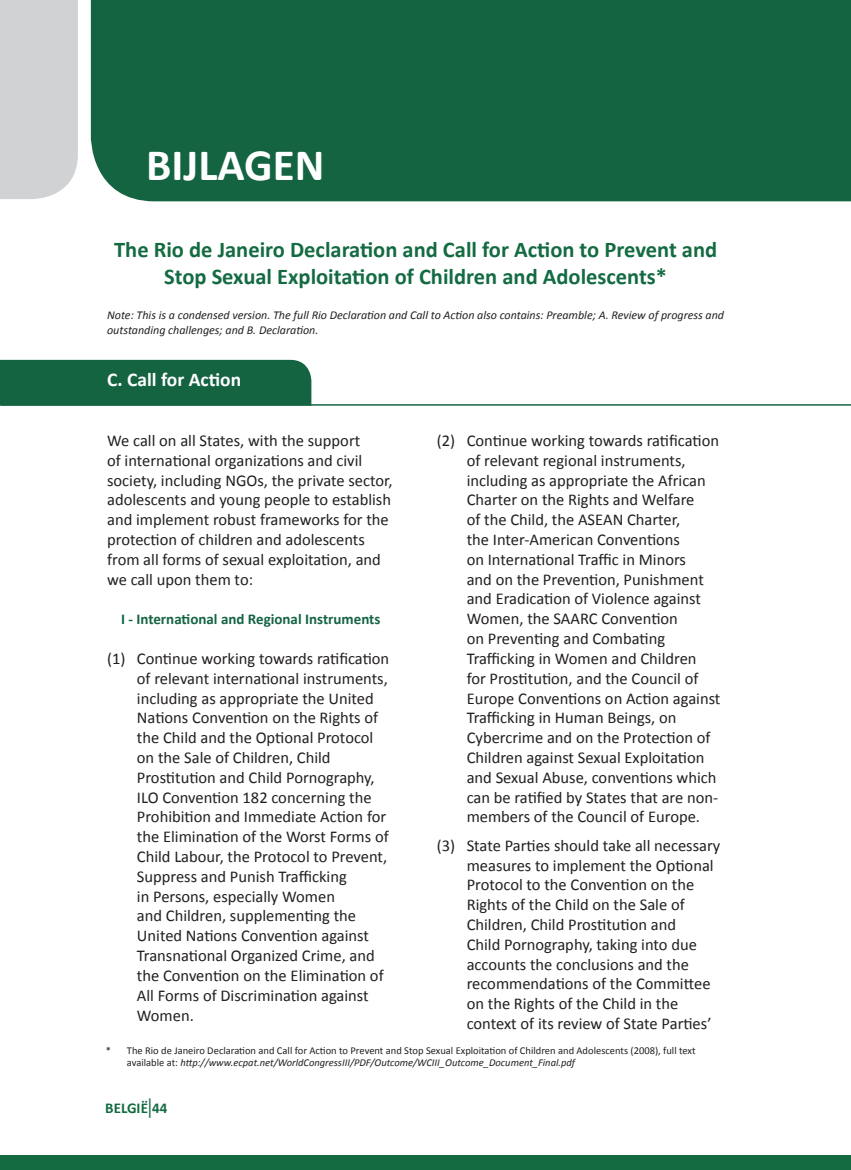
<style>
.page{position:relative;width:851px;height:1170px;background:#fff}
.page>*{position:absolute;margin:0;border:0;box-sizing:border-box;transform-origin:0 0}
.t1{font:700 45px "Calibri";color:#fff}
.t2{font:700 22.5px/27px "Calibri";color:#146b42;text-align:center}
.t3{font:700 19.5px "Calibri";color:#fff}
.t4{font:16.5px/19.8px "Calibri";color:#231f20}
.t5{font:700 15px "Calibri";color:#146442}
.t6{font:700 15px "Calibri";color:#146b42}
.t7{font:italic 12px/14.4px "Calibri";color:#231f20}
.t8{font:10.5px/12.6px "Calibri";color:#231f20}
.s1{font-style:italic}
.s2{font-family:"Myriad Cn Web";font-weight:400;font-size:19.5px}
</style>
<div class="page">
<div style="left:0;top:1154px;width:850px;height:15px;background:#146b42"></div>
<div style="left:91px;top:0;width:759px;height:201px;background:#146442"></div>
<div style="left:0;top:0;width:78px;height:199px;background:#d1d2d4"></div>
<div style="left:0;top:360px;width:311px;height:45px;background:#146442"></div>
<hr style="left:1px;top:404px;width:849px;height:1px;background:#146442">
<p class="t1" style="left:146px;top:133px;width:180px">BIJLAGEN</p>
<p class="t2" style="left:114px;top:235px;width:604px">The Rio de Janeiro Declaration and Call for Action to Prevent and<br>Stop Sexual Exploitation of Children and Adolescents*</p>
<p class="t7" style="left:107px;top:308px;width:618px">Note: This is a condensed version. The full Rio Declaration and Call to Action also contains: Preamble; A. Review of progress and outstanding challenges; and B. Declaration.</p>
<p class="t3" style="left:107px;top:366px;width:135px">C. Call for Action</p>
<p class="t4" style="left:107px;top:430px;width:287px">We call on all States, with the support<br>of international organizations and civil society, including NGOs, the private sector, adolescents and young people to establish and implement robust frameworks for the protection of children and adolescents from all forms of sexual exploitation, and we call upon them to:</p>
<p class="t5" style="left:121px;top:608px;width:261px">I - International and Regional Instruments</p>
<p class="t4" style="left:137px;top:648px;width:254px;text-indent:-30px">(1) Continue working towards ratification of relevant international instruments, including as appropriate the United Nations Convention on the Rights of the Child and the Optional Protocol on the Sale of Children, Child Prostitution and Child Pornography, ILO Convention 182 concerning the Prohibition and Immediate Action for the Elimination of the Worst Forms of Child Labour, the Protocol to Prevent, Suppress and Punish Trafficking<br>in Persons, especially Women<br>and Children, supplementing the United Nations Convention against Transnational Organized Crime, and the Convention on the Elimination of All Forms of Discrimination against Women.</p>
<p class="t4" style="left:466px;top:430px;width:255px;text-indent:-30px">(2) Continue working towards ratification of relevant regional instruments, including as appropriate the African Charter on the Rights and Welfare<br>of the Child, the ASEAN Charter,<br>the Inter-American Conventions<br>on International Traffic in Minors<br>and on the Prevention, Punishment and Eradication of Violence against Women, the SAARC Convention<br>on Preventing and Combating Trafficking in Women and Children<br>for Prostitution, and the Council of Europe Conventions on Action against Trafficking in Human Beings, on Cybercrime and on the Protection of Children against Sexual Exploitation and Sexual Abuse, conventions which can be ratified by States that are non&shy;members of the Council of Europe.</p>
<p class="t4" style="left:466px;top:835px;width:255px;text-indent:-30px">(3) State Parties should take all necessary measures to implement the Optional Protocol to the Convention on the Rights of the Child on the Sale of Children, Child Prostitution and<br>Child Pornography, taking into due accounts the conclusions and the recommendations of the Committee on the Rights of the Child in the context of its review of State Parties’</p>
<p class="t8" style="left:127px;top:1043px;width:570px;text-indent:-21px">* The Rio de Janeiro Declaration and Call for Action to Prevent and Stop Sexual Exploitation of Children and Adolescents (2008), full text available at: <span class="s1">http://www.ecpat.net/WorldCongressIII/PDF/Outcome/WCIII_Outcome_Document_Final.pdf</span></p>
<p class="t6" style="left:105px;top:1097px;width:64px">BELGIË<span class="s2">|</span>44</p>
</div>
